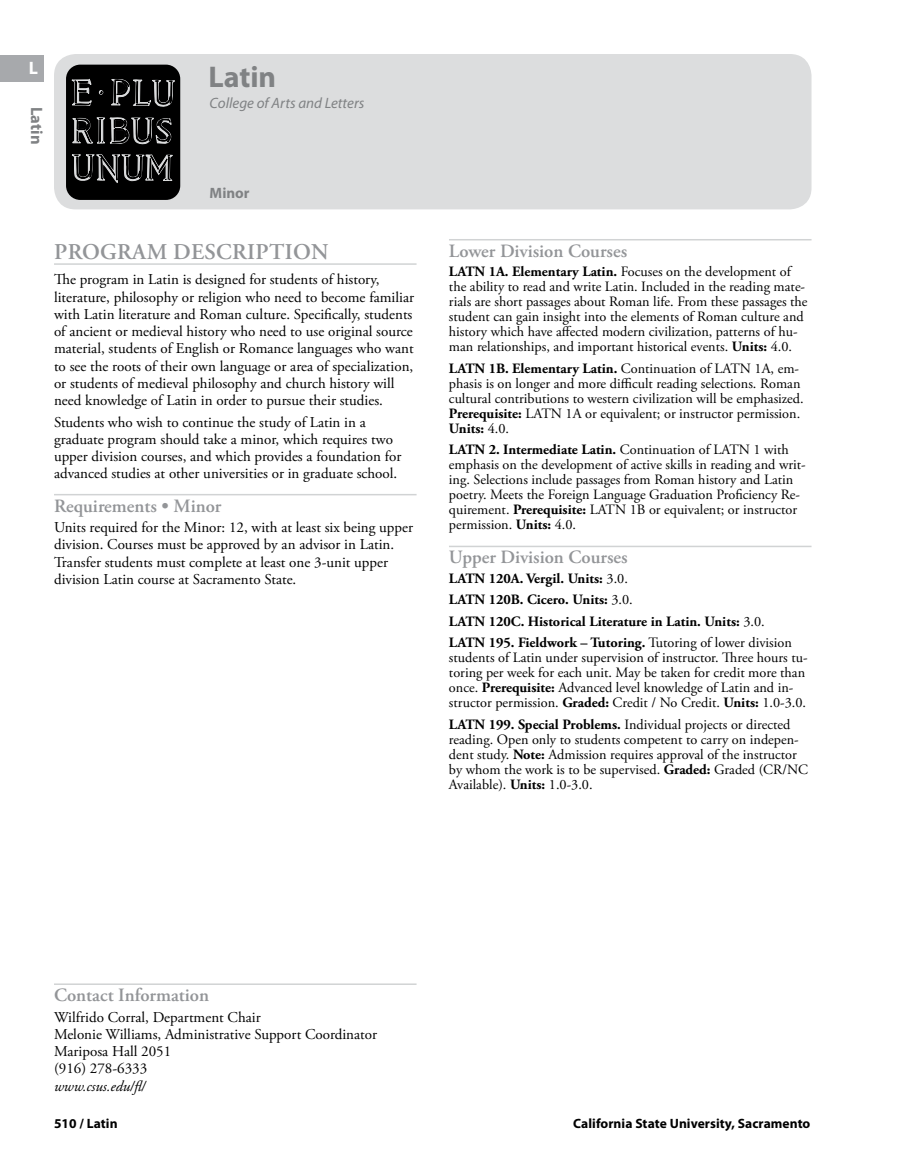
<style>
.page{position:relative;width:905px;height:1175px;background:#fff}
.page>*{position:absolute;margin:0;border:0;box-sizing:border-box;transform-origin:0 0}
.t1{font:700 30px "Myriad Pro";color:#808284}
.t2{font:600 22.5px "Adobe Garamond Pro";letter-spacing:.015em;color:#939598}
.t3{font:600 18.75px "Adobe Garamond Pro";color:#939598}
.t4{font:700 18px "Myriad Pro";color:#fff}
.t5{font:700 16.5px "Myriad Pro";color:#808284}
.t6{font:15px/17.2px "Adobe Garamond Pro";color:#000}
.t7{font:italic 15px "Myriad Pro";color:#808284}
.t8{font:italic 15px "Adobe Garamond Pro";color:#000}
.t9{font:700 15px "Myriad Pro";color:#808284}
.t10{font:14.25px/15px "Adobe Garamond Pro";color:#000}
.t11{font:700 14.25px/21.5px "Adobe Garamond Pro";color:#000}
.t12{font:700 13.5px "Myriad Pro";letter-spacing:.005em;color:#000}
.s1{font-weight:700}
.s2{font-weight:400}
</style>
<div class="page">
<div style="left:0;top:55px;width:44px;height:27px;background:#a7a9ac"></div>
<hr style="left:54px;top:263px;width:362px;height:2px;background:#d1d3d4">
<hr style="left:54px;top:494px;width:362px;height:1px;background:#d1d3d4">
<hr style="left:449px;top:239px;width:362px;height:1px;background:#d1d3d4">
<hr style="left:449px;top:545px;width:362px;height:2px;background:#d1d3d4">
<hr style="left:54px;top:983px;width:362px;height:2px;background:#d1d3d4">
<div style="left:54px;top:54px;width:757px;height:155px;background:#dcddde;border-radius:22px"></div>
<div style="left:66px;top:65px;width:114px;height:135px;background:#000;border-radius:14px"></div>
<svg style="left:98px;top:90px;width:6px;height:5px"></svg>
<svg style="left:71px;top:79px;width:21px;height:27px"></svg>
<svg style="left:111px;top:79px;width:64px;height:28px"></svg>
<svg style="left:72px;top:117px;width:100px;height:28px"></svg>
<svg style="left:72px;top:154px;width:101px;height:29px"></svg>
<p class="t4" style="left:29px;top:56px;width:11px">L</p>
<p class="t5" style="left:47px;top:107px;width:39px;rotate:90deg">Latin</p>
<h1 class="t1" style="left:208px;top:57px;width:69px">Latin</h1>
<p class="t7" style="left:210px;top:94px;width:156px">College of Arts and Letters</p>
<p class="t9" style="left:210px;top:183px;width:42px">Minor</p>
<h2 class="t2" style="left:54px;top:239px;width:276px">PROGRAM DESCRIPTION</h2>
<p class="t6" style="left:54px;top:271px;width:361px">The program in Latin is designed for students of history, literature, philosophy or religion who need to become familiar with Latin literature and Roman culture. Specifically, students of ancient or medieval history who need to use original source material, students of English or Romance languages who want to see the roots of their own language or area of specialization, or students of medieval philosophy and church history will need knowledge of Latin in order to pursue their studies.</p>
<p class="t6" style="left:54px;top:414px;width:349px">Students who wish to continue the study of Latin in a graduate program should take a minor, which requires two upper division courses, and which provides a foundation for advanced studies at other universities or in graduate school.</p>
<h3 class="t3" style="left:54px;top:495px;width:169px">Requirements • Minor</h3>
<p class="t6" style="left:54px;top:519px;width:360px">Units required for the Minor: 12, with at least six being upper division. Courses must be approved by an advisor in Latin.<br>Transfer students must complete at least one 3-unit upper division Latin course at Sacramento State.</p>
<h3 class="t3" style="left:449px;top:240px;width:180px">Lower Division Courses</h3>
<p class="t10" style="left:449px;top:264px;width:360px"><span class="s1">LATN 1A. Elementary Latin.</span> Focuses on the development of the ability to read and write Latin. Included in the reading mate&shy;rials are short passages about Roman life. From these passages the student can gain insight into the elements of Roman culture and history which have affected modern civilization, patterns of hu&shy;man relationships, and important historical events. <span class="s1">Units:</span> 4.0.</p>
<p class="t10" style="left:449px;top:361px;width:356px"><span class="s1">LATN 1B. Elementary Latin.</span> Continuation of LATN 1A, em&shy;phasis is on longer and more difficult reading selections. Roman cultural contributions to western civilization will be emphasized.<br><span class="s1">Prerequisite:</span> LATN 1A or equivalent; or instructor permission.<br><span class="s1">Units:</span> 4.0.</p>
<p class="t10" style="left:449px;top:442px;width:358px"><span class="s1">LATN 2. Intermediate Latin.</span> Continuation of LATN 1 with emphasis on the development of active skills in reading and writ&shy;ing. Selections include passages from Roman history and Latin poetry. Meets the Foreign Language Graduation Proficiency Re&shy;quirement. <span class="s1">Prerequisite:</span> LATN 1B or equivalent; or instructor permission. <span class="s1">Units:</span> 4.0.</p>
<h3 class="t3" style="left:449px;top:546px;width:180px">Upper Division Courses</h3>
<p class="t11" style="left:449px;top:568px;width:344px">LATN 120A. Vergil. Units: <span class="s2">3.0.<br></span>LATN 120B. Cicero. Units: <span class="s2">3.0.<br></span>LATN 120C. Historical Literature in Latin. Units: <span class="s2">3.0.<br></span>LATN 195. Fieldwork – Tutoring. <span class="s2">Tutoring of lower division</span></p>
<p class="t10" style="left:449px;top:650px;width:360px">students of Latin under supervision of instructor. Three hours tu&shy;toring per week for each unit. May be taken for credit more than once. <span class="s1">Prerequisite:</span> Advanced level knowledge of Latin and in&shy;structor permission. <span class="s1">Graded:</span> Credit / No Credit. <span class="s1">Units:</span> 1.0-3.0.</p>
<p class="t10" style="left:449px;top:717px;width:361px"><span class="s1">LATN 199. Special Problems.</span> Individual projects or directed reading. Open only to students competent to carry on indepen&shy;dent study. <span class="s1">Note:</span> Admission requires approval of the instructor by whom the work is to be supervised. <span class="s1">Graded:</span> Graded (CR/NC Available). <span class="s1">Units:</span> 1.0-3.0.</p>
<h3 class="t3" style="left:54px;top:984px;width:157px">Contact Information</h3>
<p class="t6" style="left:54px;top:1008px;width:324px">Wilfrido Corral, Department Chair<br>Melonie Williams, Administrative Support Coordinator<br>Mariposa Hall 2051<br>(916) 278-6333</p>
<p class="t8" style="left:54px;top:1076px;width:93px">www.csus.edu/fl/</p>
<p class="t12" style="left:54px;top:1114px;width:65px">510 / Latin</p>
<p class="t12" style="left:573px;top:1114px;width:239px">California State University, Sacramento</p>
</div>
